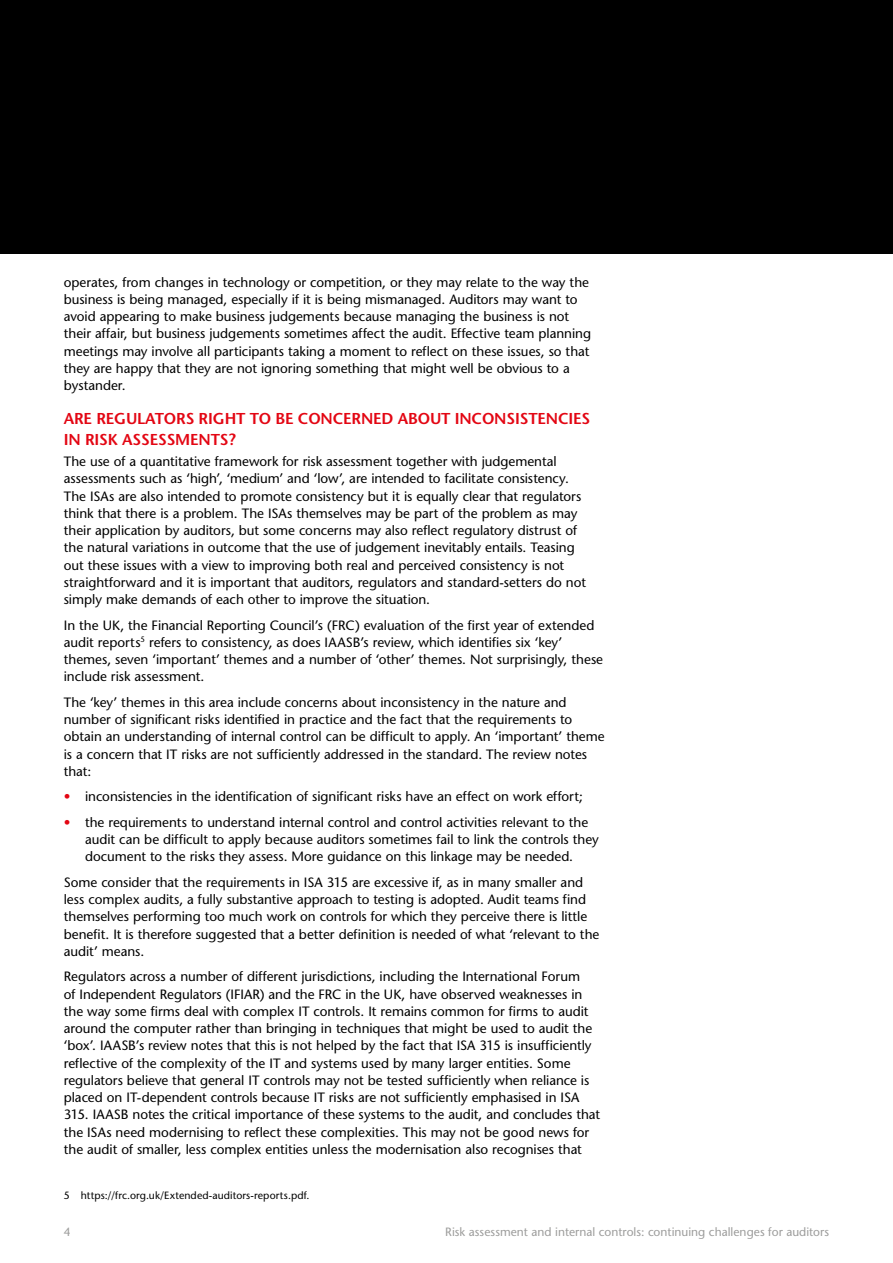
<style>
.page{position:relative;width:893px;height:1263px;background:#fff}
.page>*{position:absolute;margin:0;border:0;box-sizing:border-box;transform-origin:0 0}
.t1{font:600 15.75px/21px "Stone Sans Std";letter-spacing:-.01em;color:#e30613}
.t2{font:13.5px/17.2px "Stone Sans";color:#000}
.t3{font:12px "Stone Sans";color:#9d9d9c}
.t4{font:500 10.5px "Stone Sans Std";letter-spacing:.01em;color:#000}
.s1{color:#e30613}
</style>
<div class="page">
<div style="left:0;top:0;width:893px;height:253px;background:#000"></div>
<p class="t2" style="left:64px;top:273px;width:529px">operates, from changes in technology or competition, or they may relate to the way the business is being managed, especially if it is being mismanaged. Auditors may want to avoid appearing to make business judgements because managing the business is not their affair, but business judgements sometimes affect the audit. Effective team planning meetings may involve all participants taking a moment to reflect on these issues, so that they are happy that they are not ignoring something that might well be obvious to a bystander.</p>
<p class="t1" style="left:64px;top:407px;width:528px">ARE REGULATORS RIGHT TO BE CONCERNED ABOUT INCONSISTENCIES<br>IN RISK ASSESSMENTS?</p>
<p class="t2" style="left:64px;top:453px;width:524px">The use of a quantitative framework for risk assessment together with judgemental assessments such as ‘high’, ‘medium’ and ‘low’, are intended to facilitate consistency.<br>The ISAs are also intended to promote consistency but it is equally clear that regulators think that there is a problem. The ISAs themselves may be part of the problem as may their application by auditors, but some concerns may also reflect regulatory distrust of the natural variations in outcome that the use of judgement inevitably entails. Teasing out these issues with a view to improving both real and perceived consistency is not straightforward and it is important that auditors, regulators and standard-setters do not simply make demands of each other to improve the situation.</p>
<p class="t2" style="left:64px;top:616px;width:541px">In the UK, the Financial Reporting Council’s (FRC) evaluation of the first year of extended audit reports<sup>5</sup> refers to consistency, as does IAASB’s review, which identifies six ‘key’ themes, seven ‘important’ themes and a number of ‘other’ themes. Not surprisingly, these include risk assessment.</p>
<p class="t2" style="left:64px;top:693px;width:542px">The ‘key’ themes in this area include concerns about inconsistency in the nature and number of significant risks identified in practice and the fact that the requirements to obtain an understanding of internal control can be difficult to apply. An ‘important’ theme is a concern that IT risks are not sufficiently addressed in the standard. The review notes that:</p>
<p class="t2" style="left:64px;top:788px;width:521px"><span class="s1">•</span> inconsistencies in the identification of significant risks have an effect on work effort;</p>
<p class="t2" style="left:85px;top:813px;width:515px;text-indent:-21px"><span class="s1">•</span> the requirements to understand internal control and control activities relevant to the audit can be difficult to apply because auditors sometimes fail to link the controls they document to the risks they assess. More guidance on this linkage may be needed.</p>
<p class="t2" style="left:64px;top:873px;width:537px">Some consider that the requirements in ISA 315 are excessive if, as in many smaller and less complex audits, a fully substantive approach to testing is adopted. Audit teams find themselves performing too much work on controls for which they perceive there is little benefit. It is therefore suggested that a better definition is needed of what ‘relevant to the audit’ means.</p>
<p class="t2" style="left:64px;top:968px;width:538px">Regulators across a number of different jurisdictions, including the International Forum<br>of Independent Regulators (IFIAR) and the FRC in the UK, have observed weaknesses in the way some firms deal with complex IT controls. It remains common for firms to audit around the computer rather than bringing in techniques that might be used to audit the ‘box’. IAASB’s review notes that this is not helped by the fact that ISA 315 is insufficiently reflective of the complexity of the IT and systems used by many larger entities. Some regulators believe that general IT controls may not be tested sufficiently when reliance is placed on IT-dependent controls because IT risks are not sufficiently emphasised in ISA 315. IAASB notes the critical importance of these systems to the audit, and concludes that the ISAs need modernising to reflect these complexities. This may not be good news for the audit of smaller, less complex entities unless the modernisation also recognises that</p>
<p class="t4" style="left:64px;top:1189px;width:247px">5 https://frc.org.uk/Extended-auditors-reports.pdf.</p>
<p class="t3" style="left:64px;top:1224px;width:8px">4</p>
<p class="t3" style="left:445px;top:1224px;width:385px">Risk assessment and internal controls: continuing challenges for auditors</p>
</div>
